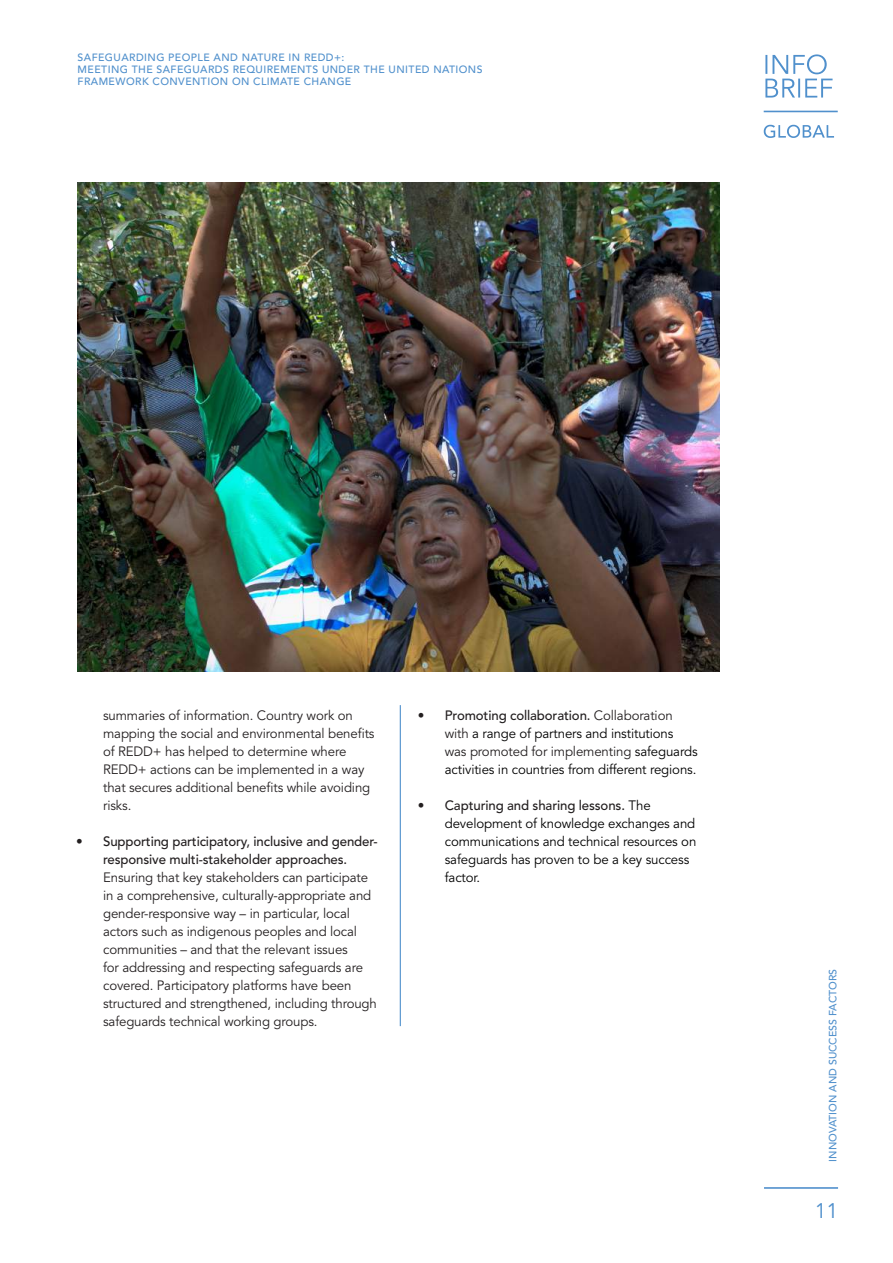
<style>
.page{position:relative;width:893px;height:1263px;background:#fff}
.page>*{position:absolute;margin:0;border:0;box-sizing:border-box;transform-origin:0 0}
.t1{font:21px "Avenir";color:#5090cc}
.t2{font:13.5px/18px "Avenir";letter-spacing:-.01em;color:#231f20}
.t3{font:13.5px/18px "Avenir";letter-spacing:-.01em;color:#000}
.t4{font:500 13.5px/18px "Avenir";letter-spacing:-.01em;color:#231f20;text-align:center}
.t5{font:500 10.5px/12.1px "Avenir";letter-spacing:.04em;color:#5090cc}
.t6{font:500 10.5px "Avenir";color:#5090cc}
.s1{font-weight:500;color:#231f20}
.s2{color:#231f20}
</style>
<div class="page">
<hr style="left:764px;top:1187px;width:74px;height:2px;background:#5090cc">
<hr style="left:764px;top:111px;width:74px;height:1px;background:#5090cc">
<svg style="left:764px;top:125px;width:70px;height:13px"></svg>
<svg style="left:765px;top:54px;width:67px;height:44px"></svg>
<hr style="left:400px;top:705px;width:1px;height:321px;background:#5090cc">
<img style="left:77px;top:183px;width:642px;height:489px">
<p class="t5" style="left:78px;top:52px;width:406px">SAFEGUARDING PEOPLE AND NATURE IN REDD+:<br>MEETING THE SAFEGUARDS REQUIREMENTS UNDER THE UNITED NATIONS<br>FRAMEWORK CONVENTION ON CLIMATE CHANGE</p>
<p class="t2" style="left:103px;top:707px;width:273px">summaries of information. Country work on mapping the social and environmental benefits of REDD+ has helped to determine where REDD+ actions can be implemented in a way that secures additional benefits while avoiding risks.</p>
<p class="t4" style="left:76px;top:833px;width:303px">• Supporting participatory, inclusive and gender&shy;responsive multi-stakeholder approaches.</p>
<p class="t2" style="left:103px;top:869px;width:275px">Ensuring that key stakeholders can participate in a comprehensive, culturally-appropriate and gender-responsive way – in particular, local actors such as indigenous peoples and local communities – and that the relevant issues<br>for addressing and respecting safeguards are covered. Participatory platforms have been structured and strengthened, including through safeguards technical working groups.</p>
<p class="t3" style="left:445px;top:707px;width:254px;text-indent:-27px"><span class="s1">• Promoting collaboration.</span> <span class="s2">Collaboration with</span> a range of partners and institutions <span class="s2">was promoted for implementing</span> safeguards activities in countries from different regions.</p>
<p class="t3" style="left:445px;top:797px;width:253px;text-indent:-27px"><span class="s1">• Capturing and sharing lessons.</span> The development of knowledge exchanges and communications and technical resources on safeguards has proven to be a key success factor.</p>
<p class="t6" style="left:827px;top:1162px;width:194px;rotate:-90deg">INNOVATION AND SUCCESS FACTORS</p>
<h1 class="t1" style="left:815px;top:1199px;width:25px">11</h1>
</div>
